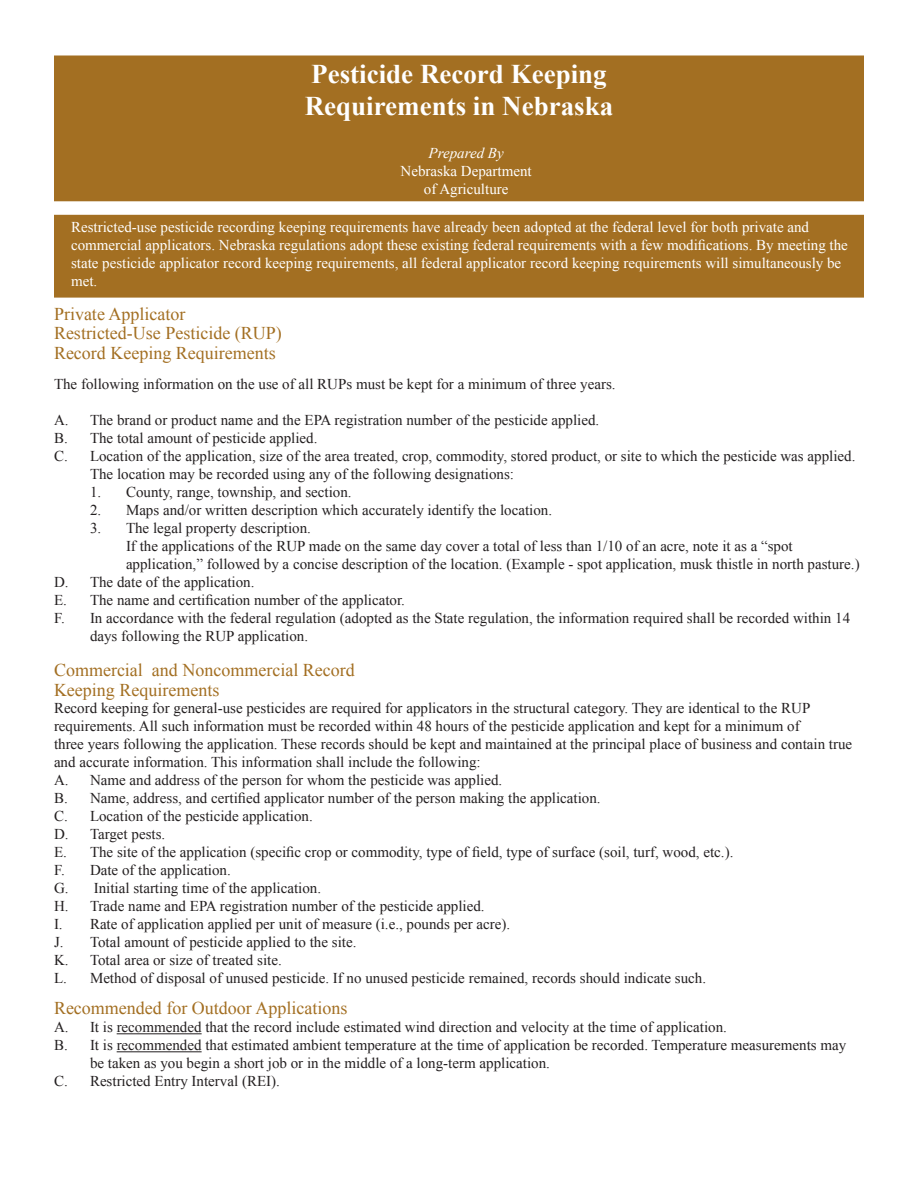
<style>
.page{position:relative;width:918px;height:1188px;background:#fff}
.page>*{position:absolute;margin:0;border:0;box-sizing:border-box;transform-origin:0 0}
.Subhead_1{font:700 27px "Times New Roman";color:#fff}
.Subhead_2{font:18px "Times New Roman";color:#a36f22}
.Indent{font:15px/18px "Times New Roman";color:#231f20}
.Body_text{font:15px/18px "Times New Roman";color:#fff;text-align:justify}
.Body_text-2{font:15px/18px "Times New Roman";color:#231f20}
.Indent_2{font:15px/18px "Times New Roman";color:#231f20}
.t1{font:italic 15px "Times New Roman";color:#fff}
</style>
<div class="page">
<div style="left:55px;top:216px;width:808px;height:81px;background:#a36f22"></div>
<div style="left:54px;top:215px;width:810px;height:83px;border:2px solid #a36f22"></div>
<div style="left:55px;top:56px;width:808px;height:145px;background:#a36f22"></div>
<hr style="left:117px;top:1033px;width:85px;height:1px;background:#231f20">
<hr style="left:117px;top:1051px;width:85px;height:1px;background:#231f20">
<p class="Subhead_1" style="left:311px;top:55px;width:297px">Pesticide Record Keeping</p>
<p class="Subhead_1" style="left:305px;top:87px;width:310px">Requirements in Nebraska</p>
<p class="t1" style="left:429px;top:142px;width:77px">Prepared By</p>
<p class="Body_text" style="left:401px;top:161px;width:133px">Nebraska Department</p>
<p class="Body_text" style="left:424px;top:179px;width:86px">of Agriculture</p>
<p class="Body_text" style="left:54px;top:214px;width:812px">Restricted-use pesticide recording keeping requirements have already been adopted at the federal level for both private and commercial applicators. Nebraska regulations adopt these existing federal requirements with a few modifications. By meeting the state pesticide applicator record keeping requirements, all federal applicator record keeping requirements will simultaneously be met.</p>
<p class="Subhead_2" style="left:54px;top:302px;width:133px">Private Applicator</p>
<p class="Subhead_2" style="left:54px;top:321px;width:229px">Restricted-Use Pesticide (RUP)</p>
<p class="Subhead_2" style="left:54px;top:341px;width:223px">Record Keeping Requirements</p>
<p class="Body_text-2" style="left:54px;top:375px;width:563px">The following information on the use of all RUPs must be kept for a minimum of three years.</p>
<p class="Indent" style="left:54px;top:411px;width:547px">A. The brand or product name and the EPA registration number of the pesticide applied.</p>
<p class="Indent" style="left:54px;top:429px;width:265px">B. The total amount of pesticide applied.</p>
<p class="Indent" style="left:90px;top:447px;width:767px;text-indent:-36px">C. Location of the application, size of the area treated, crop, commodity, stored product, or site to which the pesticide was applied.<br>The location may be recorded using any of the following designations:</p>
<p class="Indent_2" style="left:90px;top:483px;width:263px">1. County, range, township, and section.</p>
<p class="Indent_2" style="left:90px;top:501px;width:464px">2. Maps and/or written description which accurately identify the location.</p>
<p class="Indent_2" style="left:126px;top:519px;width:735px;text-indent:-36px">3. The legal property description.<br>If the applications of the RUP made on the same day cover a total of less than 1/10 of an acre, note it as a “spot application,” followed by a concise description of the location. (Example - spot application, musk thistle in north pasture.)</p>
<p class="Indent" style="left:54px;top:573px;width:202px">D. The date of the application.</p>
<p class="Indent" style="left:54px;top:591px;width:352px">E. The name and certification number of the applicator.</p>
<p class="Indent" style="left:90px;top:609px;width:762px;text-indent:-36px">F. In accordance with the federal regulation (adopted as the State regulation, the information required shall be recorded within 14 days following the RUP application.</p>
<p class="Body_text" style="left:71px;top:218px;width:778px;text-align:left">Restricted-use pesticide recording keeping requirements have already been adopted at the federal level for both private and commercial applicators. Nebraska regulations adopt these existing federal requirements with a few modifications. By meeting the state pesticide applicator record keeping requirements, all federal applicator record keeping requirements will simultaneously be met.</p>
<p class="Subhead_2" style="left:54px;top:658px;width:302px">Commercial and Noncommercial Record</p>
<p class="Subhead_2" style="left:54px;top:677px;width:167px">Keeping Requirements</p>
<p class="Body_text-2" style="left:54px;top:699px;width:800px">Record keeping for general-use pesticides are required for applicators in the structural category. They are identical to the RUP requirements. All such information must be recorded within 48 hours of the pesticide application and kept for a minimum of<br>three years following the application. These records should be kept and maintained at the principal place of business and contain true and accurate information. This information shall include the following:</p>
<p class="Indent" style="left:54px;top:771px;width:450px">A. Name and address of the person for whom the pesticide was applied.</p>
<p class="Indent" style="left:54px;top:789px;width:548px">B. Name, address, and certified applicator number of the person making the application.</p>
<p class="Indent" style="left:54px;top:807px;width:260px">C. Location of the pesticide application.</p>
<p class="Indent" style="left:54px;top:825px;width:113px">D. Target pests.</p>
<p class="Indent" style="left:54px;top:843px;width:681px">E. The site of the application (specific crop or commodity, type of field, type of surface (soil, turf, wood, etc.).</p>
<p class="Indent" style="left:54px;top:861px;width:178px">F. Date of the application.</p>
<p class="Indent" style="left:54px;top:879px;width:269px">G. Initial starting time of the application.</p>
<p class="Indent" style="left:54px;top:897px;width:432px">H. Trade name and EPA registration number of the pesticide applied.</p>
<p class="Indent" style="left:54px;top:915px;width:458px">I. Rate of application applied per unit of measure (i.e., pounds per acre).</p>
<p class="Indent" style="left:54px;top:933px;width:304px">J. Total amount of pesticide applied to the site.</p>
<p class="Indent" style="left:54px;top:951px;width:229px">K. Total area or size of treated site.</p>
<p class="Indent" style="left:54px;top:969px;width:654px">L. Method of disposal of unused pesticide. If no unused pesticide remained, records should indicate such.</p>
<p class="Subhead_2" style="left:54px;top:996px;width:295px">Recommended for Outdoor Applications</p>
<p class="Indent" style="left:54px;top:1018px;width:674px">A. It is recommended that the record include estimated wind direction and velocity at the time of application.</p>
<p class="Indent" style="left:90px;top:1036px;width:758px;text-indent:-36px">B. It is recommended that estimated ambient temperature at the time of application be recorded. Temperature measurements may be taken as you begin a short job or in the middle of a long-term application.</p>
<p class="Indent" style="left:54px;top:1072px;width:227px">C. Restricted Entry Interval (REI).</p>
</div>
